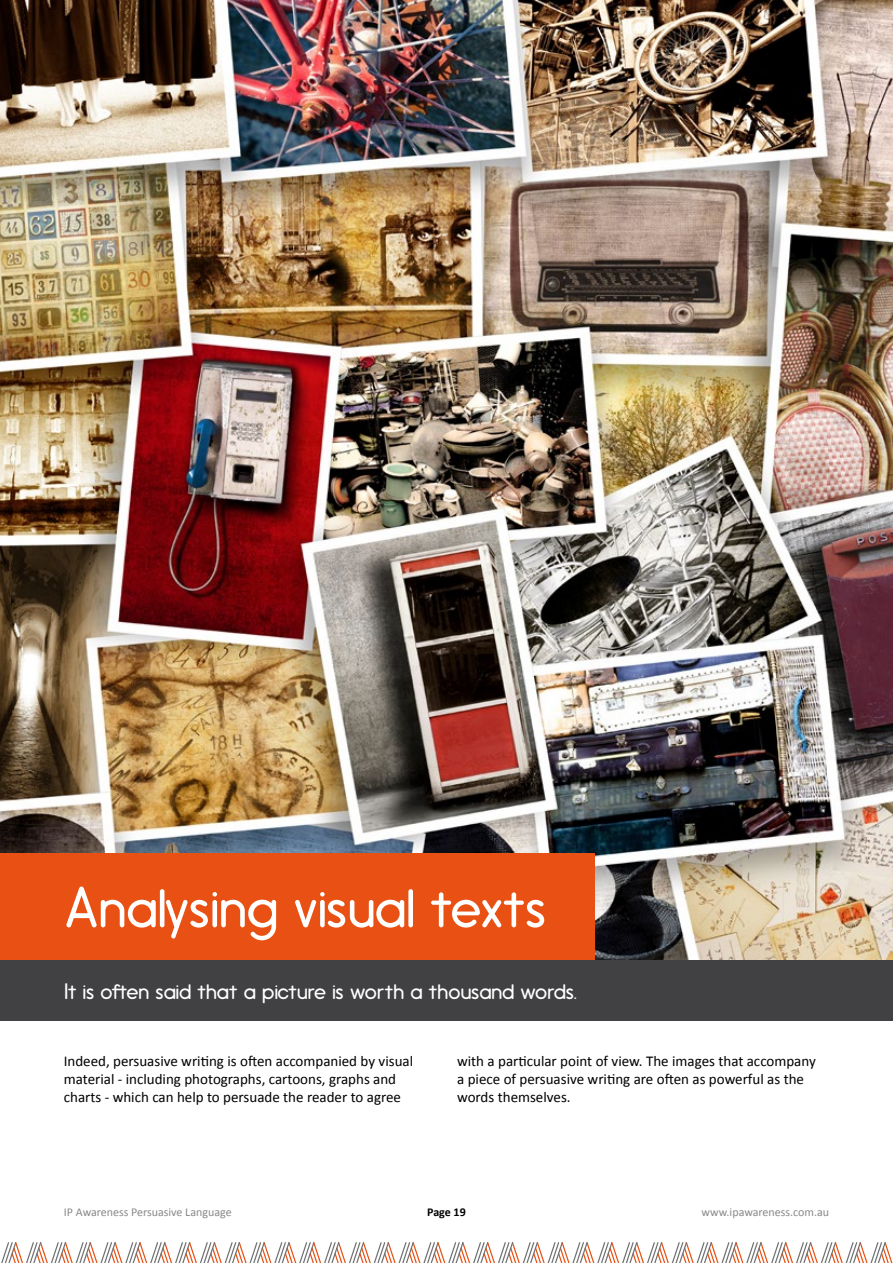
<style>
.page{position:relative;width:893px;height:1263px;background:#fff}
.page>*{position:absolute;margin:0;border:0;box-sizing:border-box;transform-origin:0 0}
.t1{font:300 54px "Hiruko Pro";color:#fff}
.t2{font:300 21px "Hiruko Pro";color:#fff}
.t3{font:15px/18px "Calibri";color:#000}
.t4{font:12px "Calibri";color:#87888a}
.t5{font:700 12px "Calibri";letter-spacing:-.005em;color:#000}
</style>
<div class="page">
<svg style="left:1px;top:1242px;width:892px;height:21px"></svg>
<img style="left:0;top:0;width:893px;height:960px">
<div style="left:0;top:960px;width:893px;height:60px;background:#414143"></div>
<div style="left:1px;top:853px;width:594px;height:107px;background:#e85113"></div>
<h1 class="t1" style="left:64px;top:875px;width:483px">Analysing visual texts</h1>
<h2 class="t2" style="left:64px;top:979px;width:514px">It is often said that a picture is worth a thousand words.</h2>
<p class="t3" style="left:64px;top:1052px;width:351px">Indeed, persuasive writing is often accompanied by visual material - including photographs, cartoons, graphs and charts - which can help to persuade the reader to agree</p>
<p class="t3" style="left:457px;top:1052px;width:360px">with a particular point of view. The images that accompany a piece of persuasive writing are often as powerful as the words themselves.</p>
<p class="t4" style="left:64px;top:1204px;width:169px">IP Awareness Persuasive Language</p>
<p class="t5" style="left:427px;top:1204px;width:40px">Page 19</p>
<p class="t4" style="left:701px;top:1204px;width:129px">www.ipawareness.com.au</p>
</div>
